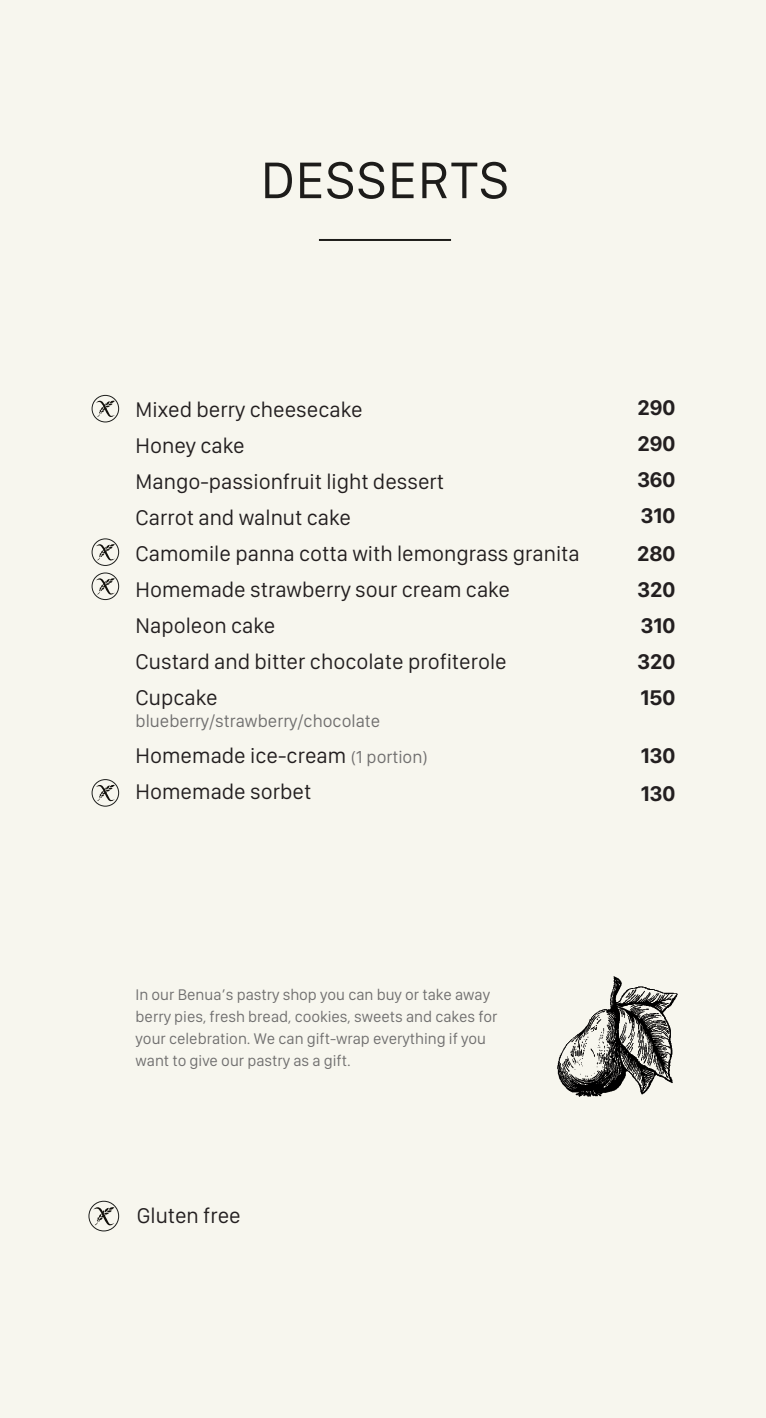
<style>
.page{position:relative;width:766px;height:1418px;background:#fff}
.page>*{position:absolute;margin:0;border:0;box-sizing:border-box;transform-origin:0 0}
.t1{font:53.2px "SF Compact Text";color:#1d1c1a}
.t2{font:22px/36px "SF Compact Display";color:#231f20}
.t3{font:700 22px/36px "SF Compact Display";color:#231f20;text-align:justify}
.t4{font:18px "SF Compact Display";color:#706f6f}
.t5{font:16px/22px "SF Compact Display";color:#706f6f}
.s1{font-size:18px;color:#706f6f}
</style>
<div class="page">
<div style="left:0;top:0;width:765px;height:1417px;background:#f7f6ee"></div>
<hr style="left:319px;top:239px;width:132px;height:2px;background:#1d1c1a">
<img style="left:557px;top:976px;width:121px;height:121px">
<div style="left:92px;top:395px;width:27px;height:27px;border:1px solid #1d1e1c;border-radius:50%"></div>
<svg style="left:96px;top:400px;width:19px;height:18px"></svg>
<div style="left:92px;top:538px;width:27px;height:28px;border:1px solid #1d1e1c;border-radius:50%"></div>
<svg style="left:96px;top:543px;width:19px;height:18px"></svg>
<div style="left:92px;top:572px;width:27px;height:28px;border:1px solid #1d1e1c;border-radius:50%"></div>
<svg style="left:96px;top:577px;width:19px;height:18px"></svg>
<div style="left:92px;top:779px;width:27px;height:27px;border:1px solid #1d1e1c;border-radius:50%"></div>
<svg style="left:96px;top:784px;width:19px;height:18px"></svg>
<div style="left:88px;top:1200px;width:31px;height:31px;border:1px solid #1d1e1c;border-radius:50%"></div>
<svg style="left:93px;top:1206px;width:21px;height:20px"></svg>
<h1 class="t1" style="left:260px;top:147px;width:251px">DESSERTS</h1>
<p class="t2" style="left:135px;top:393px;width:445px">Mixed berry cheesecake<br>Honey cake<br>Mango-passionfruit light dessert<br>Carrot and walnut cake<br>Camomile panna cotta with lemongrass granita<br>Homemade strawberry sour cream cake<br>Napoleon cake<br>Custard and bitter chocolate profiterole<br>Cupcake</p>
<p class="t4" style="left:135px;top:709px;width:246px">blueberry/strawberry/chocolate</p>
<p class="t2" style="left:135px;top:739px;width:293px">Homemade ice-cream <span class="s1">(1 portion)<br></span>Homemade sorbet</p>
<p class="t3" style="left:637px;top:391px;width:40px">290<br>290<br>360<br>310</p>
<p class="t3" style="left:637px;top:537px;width:40px">280<br>320<br>310<br>320<br>150</p>
<p class="t3" style="left:640px;top:739px;width:36px;line-height:38px">130<br>130</p>
<p class="t5" style="left:135px;top:984px;width:363px">In our Benua’s pastry shop you can buy or take away berry pies, fresh bread, cookies, sweets and cakes for your celebration. We can gift-wrap everything if you want to give our pastry as a gift.</p>
<p class="t2" style="left:137px;top:1198px;width:105px">Gluten free</p>
</div>
